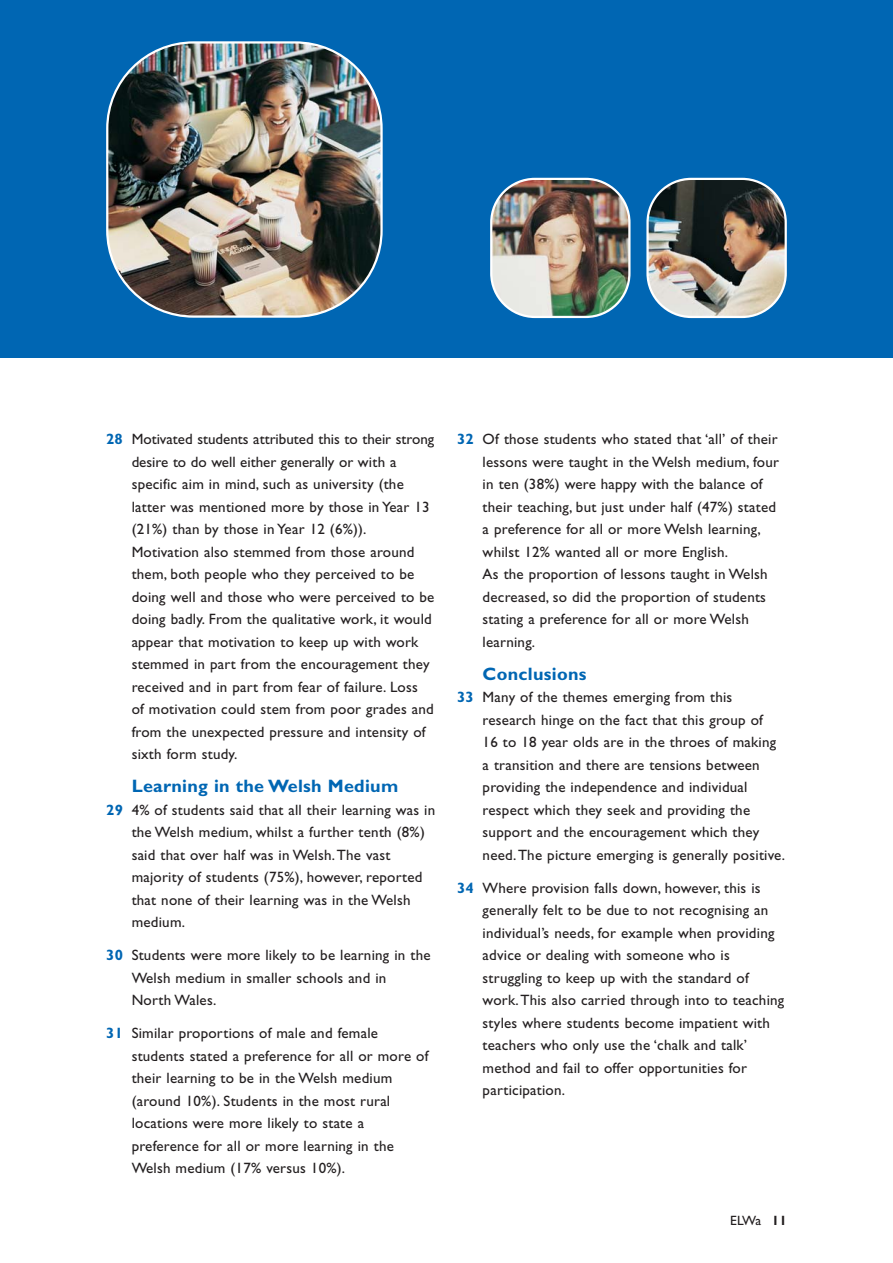
<style>
.page{position:relative;width:893px;height:1263px;background:#fff}
.page>*{position:absolute;margin:0;border:0;box-sizing:border-box;transform-origin:0 0}
.t1{font:700 18px "Gill Sans";letter-spacing:.015em;color:#0066b3}
.t2{font:15px/22.5px "Gill Sans";letter-spacing:.015em;color:#231f20}
.t3{font:13.5px "Gill Sans";color:#231f20}
.s1{font-weight:700;color:#0066b3}
.s2{font-weight:700}
</style>
<div class="page">
<div style="left:0;top:0;width:892px;height:358px;background:#0066b3"></div>
<img style="left:106px;top:41px;width:276px;height:277px">
<img style="left:490px;top:178px;width:140px;height:140px">
<img style="left:646px;top:178px;width:140px;height:140px">
<p class="t2" style="left:132px;top:429px;width:304px;text-indent:-26px"><span class="s1">28</span> Motivated students attributed this to their strong desire to do well either generally or with a specific aim in mind, such as university (the latter was mentioned more by those in Year 13 (21%) than by those in Year 12 (6%)).<br>Motivation also stemmed from those around them, both people who they perceived to be doing well and those who were perceived to be doing badly. From the qualitative work, it would appear that motivation to keep up with work stemmed in part from the encouragement they received and in part from fear of failure. Loss<br>of motivation could stem from poor grades and from the unexpected pressure and intensity of sixth form study.</p>
<p class="t1" style="left:132px;top:780px;width:268px">Learning in the Welsh Medium</p>
<p class="t2" style="left:132px;top:800px;width:305px;text-indent:-26px"><span class="s1">29</span> 4% of students said that all their learning was in the Welsh medium, whilst a further tenth (8%) said that over half was in Welsh.The vast majority of students (75%), however, reported that none of their learning was in the Welsh medium.</p>
<p class="t2" style="left:132px;top:946px;width:300px;text-indent:-26px"><span class="s1">30</span> Students were more likely to be learning in the<br>Welsh medium in smaller schools and in<br>North Wales.</p>
<p class="t2" style="left:132px;top:1024px;width:298px;text-indent:-26px"><span class="s1">31</span> Similar proportions of male and female students stated a preference for all or more of their learning to be in the Welsh medium (around 10%). Students in the most rural locations were more likely to state a preference for all or more learning in the Welsh medium (17% versus 10%).</p>
<p class="t2" style="left:482px;top:429px;width:298px;text-indent:-26px"><span class="s1">32</span> Of those students who stated that ‘all’ of their lessons were taught in the Welsh medium, four in ten (38%) were happy with the balance of their teaching, but just under half (47%) stated a preference for all or more Welsh learning, whilst 12% wanted all or more English.<br>As the proportion of lessons taught in Welsh decreased, so did the proportion of students stating a preference for all or more Welsh learning.</p>
<p class="t1" style="left:482px;top:667px;width:105px">Conclusions</p>
<p class="t2" style="left:482px;top:688px;width:304px;text-indent:-26px"><span class="s1">33</span> Many of the themes emerging from this research hinge on the fact that this group of<br>16 to 18 year olds are in the throes of making a transition and there are tensions between providing the independence and individual respect which they seek and providing the support and the encouragement which they need.The picture emerging is generally positive.</p>
<p class="t2" style="left:482px;top:878px;width:303px;text-indent:-26px"><span class="s1">34</span> Where provision falls down, however, this is generally felt to be due to not recognising an individual’s needs, for example when providing advice or dealing with someone who is struggling to keep up with the standard of work.This also carried through into to teaching styles where students become impatient with teachers who only use the ‘chalk and talk’ method and fail to offer opportunities for participation.</p>
<p class="t3" style="left:730px;top:1216px;width:58px">ELWa <span class="s2">11</span></p>
</div>
